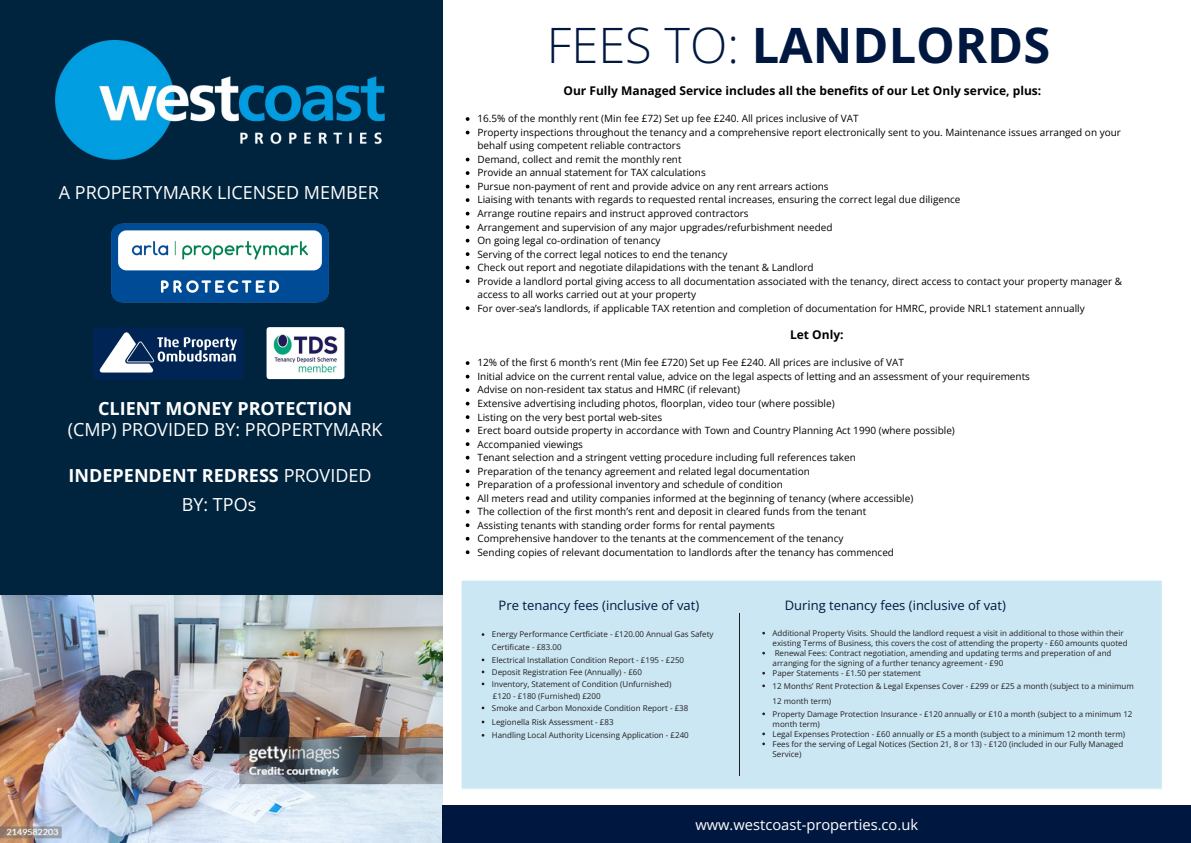
<style>
.page{position:relative;width:1191px;height:843px;background:#fff}
.page>*{position:absolute;margin:0;border:0;box-sizing:border-box;transform-origin:0 0}
.t1{font:700 48.7px "Open Sans";color:#001840}
.t2{font:18px/21px "Open Sans";color:#fff;text-align:center}
.t3{font:700 18px "Open Sans";color:#fff}
.t4{font:14.7px "Open Sans";color:#fff}
.t5{font:13px "Open Sans";color:#001840}
.t6{font:700 12px "Open Sans";color:#000}
.t7{font:10px/13.5px "Open Sans";color:#000}
.t8{font:8px/10px "Open Sans";color:#231f20}
.s1{font-weight:700}
.s2{font-weight:400}
.s3{font-weight:300}
</style>
<div class="page">
<div style="left:0;top:0;width:442px;height:841px;background:#00243e"></div>
<div style="left:461px;top:580px;width:701px;height:209px;background:#cbe7f3"></div>
<img style="left:0;top:595px;width:442px;height:247px">
<img style="left:93px;top:327px;width:151px;height:53px">
<img style="left:111px;top:223px;width:218px;height:80px">
<div style="left:442px;top:805px;width:748px;height:37px;background:#001840"></div>
<img style="left:266px;top:327px;width:78px;height:52px;border-radius:3px">
<hr style="left:739px;top:612px;width:1px;height:163px;background:#231f20">
<img style="left:55px;top:40px;width:329px;height:120px">
<svg style="left:465px;top:117px;width:4px;height:4px"></svg>
<svg style="left:465px;top:171px;width:4px;height:4px"></svg>
<svg style="left:465px;top:198px;width:4px;height:4px"></svg>
<svg style="left:465px;top:225px;width:4px;height:4px"></svg>
<svg style="left:465px;top:252px;width:4px;height:4px"></svg>
<svg style="left:465px;top:279px;width:4px;height:4px"></svg>
<svg style="left:465px;top:306px;width:4px;height:4px"></svg>
<svg style="left:465px;top:361px;width:4px;height:4px"></svg>
<svg style="left:465px;top:374px;width:4px;height:4px"></svg>
<svg style="left:465px;top:388px;width:4px;height:4px"></svg>
<svg style="left:465px;top:401px;width:4px;height:4px"></svg>
<svg style="left:465px;top:415px;width:4px;height:4px"></svg>
<svg style="left:465px;top:428px;width:4px;height:4px"></svg>
<svg style="left:465px;top:442px;width:4px;height:4px"></svg>
<svg style="left:465px;top:455px;width:4px;height:4px"></svg>
<svg style="left:465px;top:469px;width:4px;height:4px"></svg>
<svg style="left:465px;top:482px;width:4px;height:4px"></svg>
<svg style="left:465px;top:496px;width:4px;height:4px"></svg>
<svg style="left:465px;top:509px;width:4px;height:4px"></svg>
<svg style="left:465px;top:523px;width:4px;height:4px"></svg>
<svg style="left:465px;top:536px;width:4px;height:4px"></svg>
<svg style="left:465px;top:550px;width:4px;height:4px"></svg>
<h1 class="t2" style="left:59px;top:182px;width:322px">A PROPERTYMARK LICENSED MEMBER</h1>
<h5 class="t2" style="left:68px;top:397px;width:316px"><span class="s1">CLIENT MONEY PROTECTION<br></span>(CMP) PROVIDED BY: PROPERTYMARK</h5>
<p class="t3" style="left:69px;top:462px;width:304px">INDEPENDENT REDRESS <span class="s2">PROVIDED</span></p>
<p class="t2" style="left:182px;top:493px;width:76px">BY: TPOs</p>
<h2 class="t1" style="left:547px;top:11px;width:504px"><span class="s3">FEES TO:</span> LANDLORDS</h2>
<p class="t6" style="left:563px;top:82px;width:479px">Our Fully Managed Service includes all the benefits of our Let Only service, plus:</p>
<p class="t7" style="left:477px;top:112px;width:382px">16.5% of the monthly rent (Min fee £72) Set up fee £240. All prices inclusive of VAT</p>
<p class="t7" style="left:477px;top:125px;width:645px">Property inspections throughout the tenancy and a comprehensive report electronically sent to you. Maintenance issues arranged on your behalf using competent reliable contractors</p>
<p class="t7" style="left:477px;top:152px;width:206px">Demand, collect and remit the monthly rent</p>
<p class="t7" style="left:477px;top:166px;width:230px">Provide an annual statement for TAX calculations</p>
<p class="t7" style="left:477px;top:179px;width:352px">Pursue non-payment of rent and provide advice on any rent arrears actions</p>
<p class="t7" style="left:477px;top:193px;width:484px">Liaising with tenants with regards to requested rental increases, ensuring the correct legal due diligence</p>
<p class="t7" style="left:477px;top:206px;width:272px">Arrange routine repairs and instruct approved contractors</p>
<p class="t7" style="left:477px;top:220px;width:356px">Arrangement and supervision of any major upgrades/refurbishment needed</p>
<p class="t7" style="left:477px;top:233px;width:184px">On going legal co-ordination of tenancy</p>
<p class="t7" style="left:477px;top:247px;width:251px">Serving of the correct legal notices to end the tenancy</p>
<h6 class="t7" style="left:477px;top:260px;width:337px">Check out report and negotiate dilapidations with the tenant &amp; Landlord</h6>
<p class="t7" style="left:477px;top:274px;width:646px">Provide a landlord portal giving access to all documentation associated with the tenancy, direct access to contact your property manager &amp; access to all works carried out at your property</p>
<p class="t7" style="left:477px;top:301px;width:608px">For over-sea’s landlords, if applicable TAX retention and completion of documentation for HMRC, provide NRL1 statement annually</p>
<p class="t6" style="left:790px;top:326px;width:55px">Let Only:</p>
<p class="t7" style="left:477px;top:356px;width:428px">12% of the first 6 month’s rent (Min fee £720) Set up Fee £240. All prices are inclusive of VAT</p>
<p class="t7" style="left:477px;top:369px;width:554px">Initial advice on the current rental value, advice on the legal aspects of letting and an assessment of your requirements</p>
<p class="t7" style="left:477px;top:383px;width:264px">Advise on non-resident tax status and HMRC (if relevant)</p>
<p class="t7" style="left:477px;top:396px;width:359px">Extensive advertising including photos, floorplan, video tour (where possible)</p>
<p class="t7" style="left:477px;top:410px;width:186px">Listing on the very best portal web-sites</p>
<h6 class="t7" style="left:477px;top:423px;width:479px">Erect board outside property in accordance with Town and Country Planning Act 1990 (where possible)</h6>
<p class="t7" style="left:477px;top:437px;width:107px">Accompanied viewings</p>
<p class="t7" style="left:477px;top:450px;width:380px">Tenant selection and a stringent vetting procedure including full references taken</p>
<p class="t7" style="left:477px;top:464px;width:334px">Preparation of the tenancy agreement and related legal documentation</p>
<p class="t7" style="left:477px;top:477px;width:307px">Preparation of a professional inventory and schedule of condition</p>
<p class="t7" style="left:477px;top:491px;width:437px">All meters read and utility companies informed at the beginning of tenancy (where accessible)</p>
<p class="t7" style="left:477px;top:504px;width:390px">The collection of the first month’s rent and deposit in cleared funds from the tenant</p>
<p class="t7" style="left:477px;top:518px;width:299px">Assisting tenants with standing order forms for rental payments</p>
<p class="t7" style="left:477px;top:531px;width:367px">Comprehensive handover to the tenants at the commencement of the tenancy</p>
<h4 class="t7" style="left:477px;top:545px;width:418px">Sending copies of relevant documentation to landlords after the tenancy has commenced</h4>
<p class="t5" style="left:498px;top:595px;width:202px">Pre tenancy fees (inclusive of vat)</p>
<p class="t5" style="left:784px;top:595px;width:223px">During tenancy fees (inclusive of vat)</p>
<p class="t8" style="left:492px;top:627px;width:223px;line-height:12.7px">Energy Performance Certficiate - £120.00 Annual Gas Safety<br>Certificate - £83.00</p>
<p class="t8" style="left:492px;top:654px;width:194px">Electrical Installation Condition Report - £195 - £250</p>
<p class="t8" style="left:492px;top:666px;width:152px">Deposit Registration Fee (Annually) - £60</p>
<p class="t8" style="left:492px;top:678px;width:181px">Inventory, Statement of Condition (Unfurnished)</p>
<p class="t8" style="left:493px;top:690px;width:109px">£120 - £180 (Furnished) £200</p>
<p class="t8" style="left:492px;top:702px;width:198px">Smoke and Carbon Monoxide Condition Report - £38</p>
<p class="t8" style="left:492px;top:716px;width:123px">Legionella Risk Assessment - £83</p>
<p class="t8" style="left:492px;top:729px;width:198px">Handling Local Authority Licensing Application - £240</p>
<p class="t8" style="left:772px;top:627px;width:356px">Additional Property Visits. Should the landlord request a visit in additional to those within their existing Terms of Business, this covers the cost of attending the property - £60 amounts quoted</p>
<p class="t8" style="left:772px;top:647px;width:340px">Renewal Fees: Contract negotiation, amending and updating terms and preperation of and arranging for the signing of a further tenancy agreement - £90</p>
<p class="t8" style="left:772px;top:667px;width:150px">Paper Statements - £1.50 per statement</p>
<p class="t8" style="left:772px;top:677px;width:363px;line-height:15.3px">12 Months’ Rent Protection &amp; Legal Expenses Cover - £299 or £25 a month (subject to a minimum<br>12 month term)</p>
<p class="t8" style="left:772px;top:708px;width:361px">Property Damage Protection Insurance - £120 annually or £10 a month (subject to a minimum 12 month term)</p>
<p class="t8" style="left:772px;top:728px;width:354px">Legal Expenses Protection - £60 annually or £5 a month (subject to a minimum 12 month term)</p>
<h5 class="t8" style="left:772px;top:738px;width:352px">Fees for the serving of Legal Notices (Section 21, 8 or 13) - £120 (included in our Fully Managed<br>Service)</h5>
<p class="t4" style="left:695px;top:813px;width:224px">www.westcoast-properties.co.uk</p>
</div>
